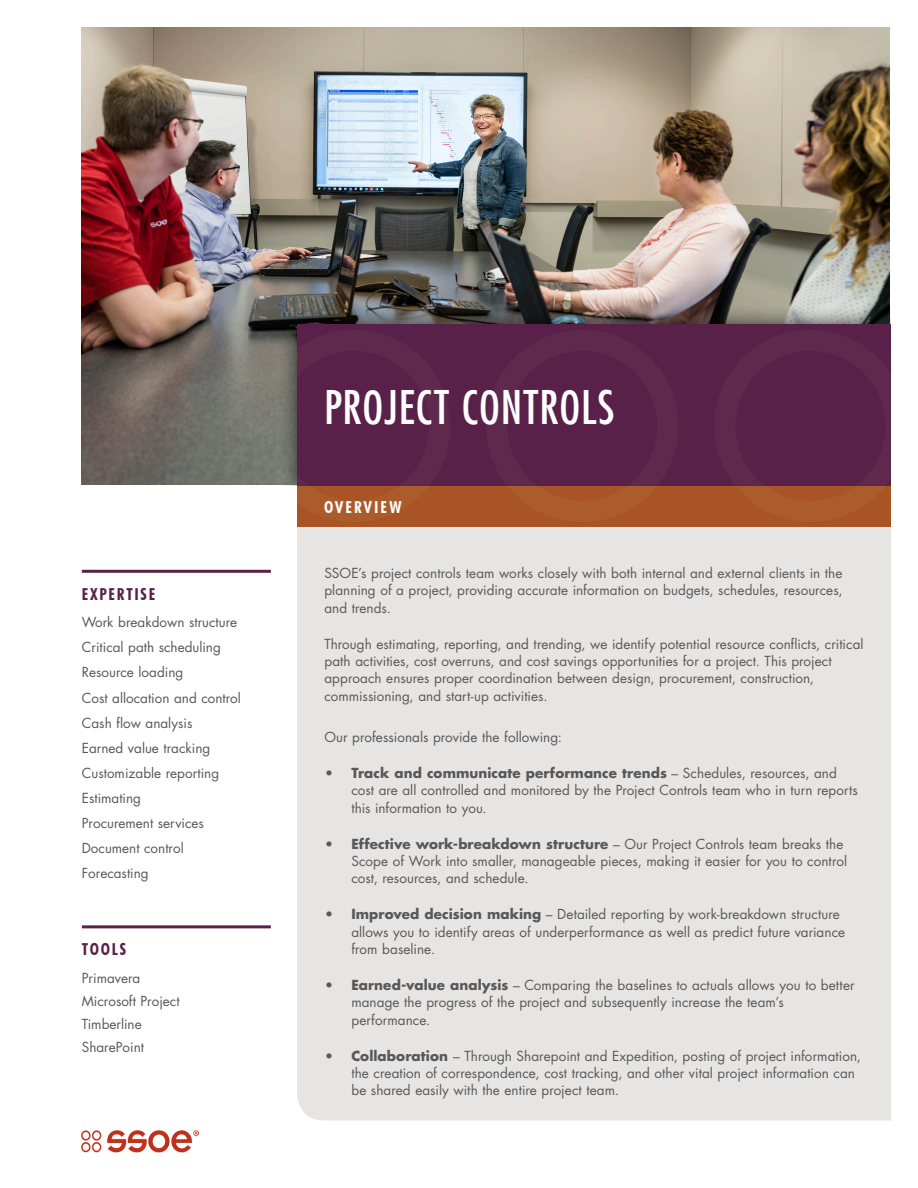
<style>
.page{position:relative;width:918px;height:1188px;background:#fff}
.page>*{position:absolute;margin:0;border:0;box-sizing:border-box;transform-origin:0 0}
.t1{font:condensed 45px "Futura";letter-spacing:.02em;color:#fff}
.Sidebar_call_out_hea{font:700 condensed 16.5px "Futura BT";letter-spacing:.105em;color:#592049}
.t2{font:700 condensed 16.5px "Futura BT";letter-spacing:.135em;color:#fff}
.Value_promise{font:13.5px/17.2px "Futura Std";color:#57585a}
.Proj_summary_highlig{font:13.5px "Futura Std";color:#57585a}
.s1{font-weight:700}
</style>
<div class="page">
<img style="left:81px;top:27px;width:809px;height:458px">
<div style="left:297px;top:526px;width:594px;height:594px;background:#e6e5e4"></div>
<img style="left:81px;top:1131px;width:117px;height:21px">
<div style="left:278px;top:305px;width:613px;height:181px;background:#231f20;opacity:.75"></div>
<div style="left:297px;top:486px;width:594px;height:40px;background:#a95425"></div>
<div style="left:297px;top:324px;width:594px;height:162px;background:#592049"></div>
<hr style="left:82px;top:570px;width:189px;height:3px;background:#592049">
<hr style="left:82px;top:925px;width:189px;height:3px;background:#592049">
<p class="Sidebar_call_out_hea" style="left:82px;top:584px;width:75px">EXPERTISE</p>
<p class="Value_promise" style="left:82px;top:614px;width:157px">Work breakdown structure</p>
<p class="Value_promise" style="left:82px;top:639px;width:141px">Critical path scheduling</p>
<p class="Value_promise" style="left:82px;top:664px;width:103px">Resource loading</p>
<p class="Value_promise" style="left:82px;top:689px;width:161px">Cost allocation and control</p>
<p class="Value_promise" style="left:82px;top:714px;width:112px">Cash flow analysis</p>
<p class="Value_promise" style="left:82px;top:739px;width:130px">Earned value tracking</p>
<p class="Value_promise" style="left:82px;top:764px;width:139px">Customizable reporting</p>
<p class="Value_promise" style="left:82px;top:790px;width:61px">Estimating</p>
<p class="Value_promise" style="left:82px;top:815px;width:124px">Procurement services</p>
<p class="Value_promise" style="left:82px;top:840px;width:103px">Document control</p>
<p class="Value_promise" style="left:82px;top:865px;width:68px">Forecasting</p>
<p class="Sidebar_call_out_hea" style="left:82px;top:939px;width:46px">TOOLS</p>
<p class="Proj_summary_highlig" style="left:82px;top:969px;width:60px">Primavera</p>
<p class="Proj_summary_highlig" style="left:82px;top:992px;width:99px">Microsoft Project</p>
<p class="Proj_summary_highlig" style="left:82px;top:1015px;width:61px">Timberline</p>
<p class="Proj_summary_highlig" style="left:82px;top:1038px;width:64px">SharePoint</p>
<h1 class="t1" style="left:324px;top:378px;width:292px">PROJECT CONTROLS</h1>
<h3 class="t2" style="left:324px;top:497px;width:79px">OVERVIEW</h3>
<p class="Value_promise" style="left:324px;top:565px;width:520px;text-align:justify">SSOE’s project controls team works closely with both internal and external clients in the planning of a project, providing accurate information on budgets, schedules, resources, and trends.</p>
<p class="Value_promise" style="left:324px;top:635px;width:541px">Through estimating, reporting, and trending, we identify potential resource conflicts, critical path activities, cost overruns, and cost savings opportunities for a project. This project approach ensures proper coordination between design, procurement, construction, commissioning, and start-up activities.</p>
<p class="Value_promise" style="left:324px;top:728px;width:239px">Our professionals provide the following:</p>
<p class="Value_promise" style="left:351px;top:765px;width:508px;text-indent:-27px"><span class="s1">• Track and communicate performance trends</span> – Schedules, resources, and cost are all controlled and monitored by the Project Controls team who in turn reports this information to you.</p>
<p class="Value_promise" style="left:351px;top:835px;width:497px;text-indent:-27px"><span class="s1">• Effective work-breakdown structure</span> – Our Project Controls team breaks the<br>Scope of Work into smaller, manageable pieces, making it easier for you to control cost, resources, and schedule.</p>
<p class="Value_promise" style="left:351px;top:906px;width:495px;text-indent:-27px"><span class="s1">• Improved decision making</span> – Detailed reporting by work-breakdown structure allows you to identify areas of underperformance as well as predict future variance from baseline.</p>
<p class="Value_promise" style="left:351px;top:977px;width:505px;text-indent:-27px"><span class="s1">• Earned-value analysis</span> – Comparing the baselines to actuals allows you to better manage the progress of the project and subsequently increase the team’s performance.</p>
<p class="Value_promise" style="left:351px;top:1047px;width:511px;text-indent:-27px"><span class="s1">• Collaboration</span> – Through Sharepoint and Expedition, posting of project information, the creation of correspondence, cost tracking, and other vital project information can be shared easily with the entire project team.</p>
</div>
